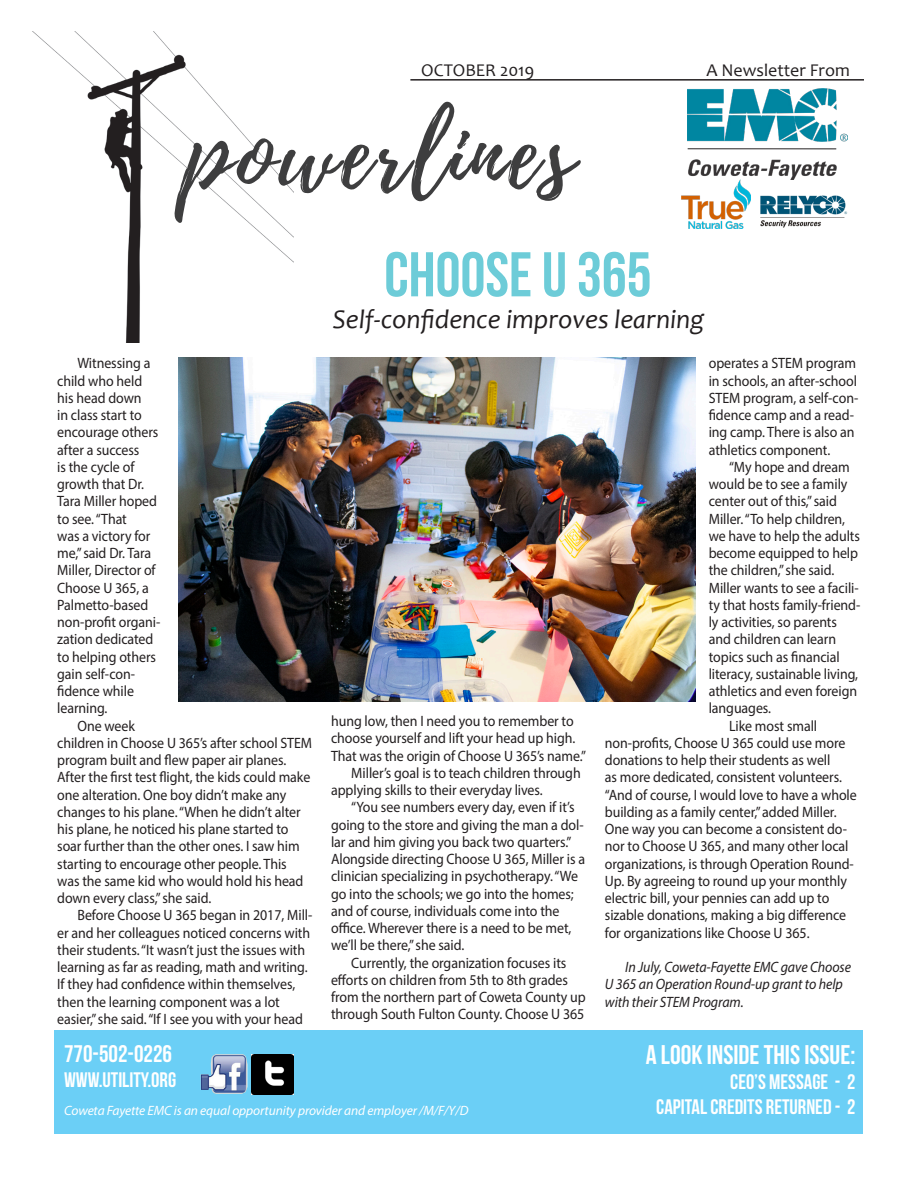
<style>
.page{position:relative;width:918px;height:1188px;background:#fff}
.page>*{position:absolute;margin:0;border:0;box-sizing:border-box;transform-origin:0 0}
.t1{font:96.6px "Playlist Script";letter-spacing:.04em;color:#3e3e3f}
.t2{font:63px "Bebas Neue";color:#6dccd8}
.t3{font:italic 27px "Candara";color:#231f20}
.t4{font:27px "Bebas Neue";color:#fff}
.t5{font:24px "Bebas Neue";color:#fff}
.t6{font:21px "Bebas Neue";color:#fff}
.t7{font:18px "Candara";color:#231f20}
.t8{font:15px/17.2px "Myriad Pro";letter-spacing:-.005em;color:#231f20;scale:.93 1}
.t9{font:italic 15px/17.2px "Myriad Pro";letter-spacing:-.005em;color:#231f20;scale:.93 1}
.t10{font:italic 13.5px "Myriad Pro";letter-spacing:-.01em;color:#fff}
</style>
<div class="page">
<hr style="left:410px;top:79px;width:454px;height:2px;background:#231f20">
<img style="left:32px;top:31px;width:262px;height:311px">
<img style="left:688px;top:88px;width:159px;height:91px">
<img style="left:760px;top:195px;width:88px;height:33px">
<img style="left:682px;top:180px;width:69px;height:49px">
<div style="left:55px;top:1030px;width:808px;height:104px;background:#6bcff6"></div>
<img style="left:201px;top:1054px;width:46px;height:40px">
<img style="left:252px;top:1055px;width:42px;height:40px">
<img style="left:179px;top:357px;width:516px;height:344px">
<p class="t7" style="left:421px;top:59px;width:115px">OCTOBER 2019</p>
<p class="t7" style="left:706px;top:59px;width:145px">A Newsletter From</p>
<p class="t1" style="left:184px;top:85px;width:391px">powerlines</p>
<p class="t8" style="left:57px;top:354px;width:112px;text-indent:20px">Witnessing a child who held his head down<br>in class start to encourage others after a success<br>is the cycle of growth that Dr.<br>Tara Miller hoped to see. “That<br>was a victory for me,” said Dr. Tara<br>Miller, Director of<br>Choose U 365, a<br>Palmetto-based non-profit organi&shy;zation dedicated to helping others gain self-con&shy;fidence while learning.</p>
<p class="t8" style="left:57px;top:717px;width:276px;text-indent:20px">One week<br>children in Choose U 365’s after school STEM program built and flew paper air planes.<br>After the first test flight, the kids could make one alteration. One boy didn’t make any changes to his plane. “When he didn’t alter his plane, he noticed his plane started to soar further than the other ones. I saw him starting to encourage other people. This was the same kid who would hold his head down every class,” she said.</p>
<p class="t8" style="left:57px;top:906px;width:276px;text-indent:20px">Before Choose U 365 began in 2017, Mill&shy;er and her colleagues noticed concerns with their students. “It wasn’t just the issues with learning as far as reading, math and writing.<br>If they had confidence within themselves, then the learning component was a lot easier,” she said. “If I see you with your head</p>
<p class="t2" style="left:384px;top:240px;width:269px">CHOOSE U 365</p>
<p class="t3" style="left:333px;top:303px;width:373px">Self-confidence improves learning</p>
<p class="t8" style="left:331px;top:712px;width:276px">hung low, then I need you to remember to choose yourself and lift your head up high.<br>That was the origin of Choose U 365’s name.”</p>
<p class="t8" style="left:331px;top:764px;width:270px;text-indent:20px">Miller’s goal is to teach children through applying skills to their everyday lives.</p>
<p class="t8" style="left:331px;top:799px;width:275px;text-indent:20px">“You see numbers every day, even if it’s going to the store and giving the man a dol&shy;lar and him giving you back two quarters.” Alongside directing Choose U 365, Miller is a clinician specializing in psychotherapy. “We go into the schools; we go into the homes; and of course, individuals come into the office. Wherever there is a need to be met, we’ll be there,” she said.</p>
<p class="t8" style="left:331px;top:954px;width:275px;text-indent:20px">Currently, the organization focuses its efforts on children from 5th to 8th grades from the northern part of Coweta County up through South Fulton County. Choose U 365</p>
<p class="t8" style="left:709px;top:354px;width:162px">operates a STEM program in schools, an after-school<br>STEM program, a self-con&shy;fidence camp and a read&shy;ing camp. There is also an athletics component.</p>
<p class="t8" style="left:709px;top:458px;width:165px;text-indent:20px">“My hope and dream would be to see a family center out of this,” said<br>Miller. “To help children, we have to help the adults become equipped to help the children,” she said.<br>Miller wants to see a facili&shy;ty that hosts family-friend&shy;ly activities, so parents and children can learn topics such as financial literacy, sustainable living, athletics and even foreign languages.</p>
<p class="t8" style="left:605px;top:717px;width:272px;text-indent:124px">Like most small non-profits, Choose U 365 could use more donations to help their students as well<br>as more dedicated, consistent volunteers. “And of course, I would love to have a whole building as a family center,” added Miller.<br>One way you can become a consistent do&shy;nor to Choose U 365, and many other local organizations, is through Operation Round-Up. By agreeing to round up your monthly electric bill, your pennies can add up to sizable donations, making a big difference for organizations like Choose U 365.</p>
<p class="t9" style="left:605px;top:958px;width:266px;text-indent:20px">In July, Coweta-Fayette EMC gave Choose<br>U 365 an Operation Round-up grant to help with their STEM Program.</p>
<p class="t5" style="left:64px;top:1041px;width:109px">770-502-0226</p>
<p class="t6" style="left:64px;top:1069px;width:114px">WWW.UTILITY.ORG</p>
<p class="t10" style="left:64px;top:1103px;width:406px">Coweta Fayette EMC is an equal opportunity provider and employer /M/F/Y/D</p>
<p class="t4" style="left:646px;top:1039px;width:211px">A LOOK INSIDE THIS ISSUE:</p>
<p class="t6" style="left:730px;top:1070px;width:127px">CEO’S MESSAGE - 2</p>
<p class="t6" style="left:656px;top:1095px;width:201px">CAPITAL CREDITS RETURNED - 2</p>
</div>
